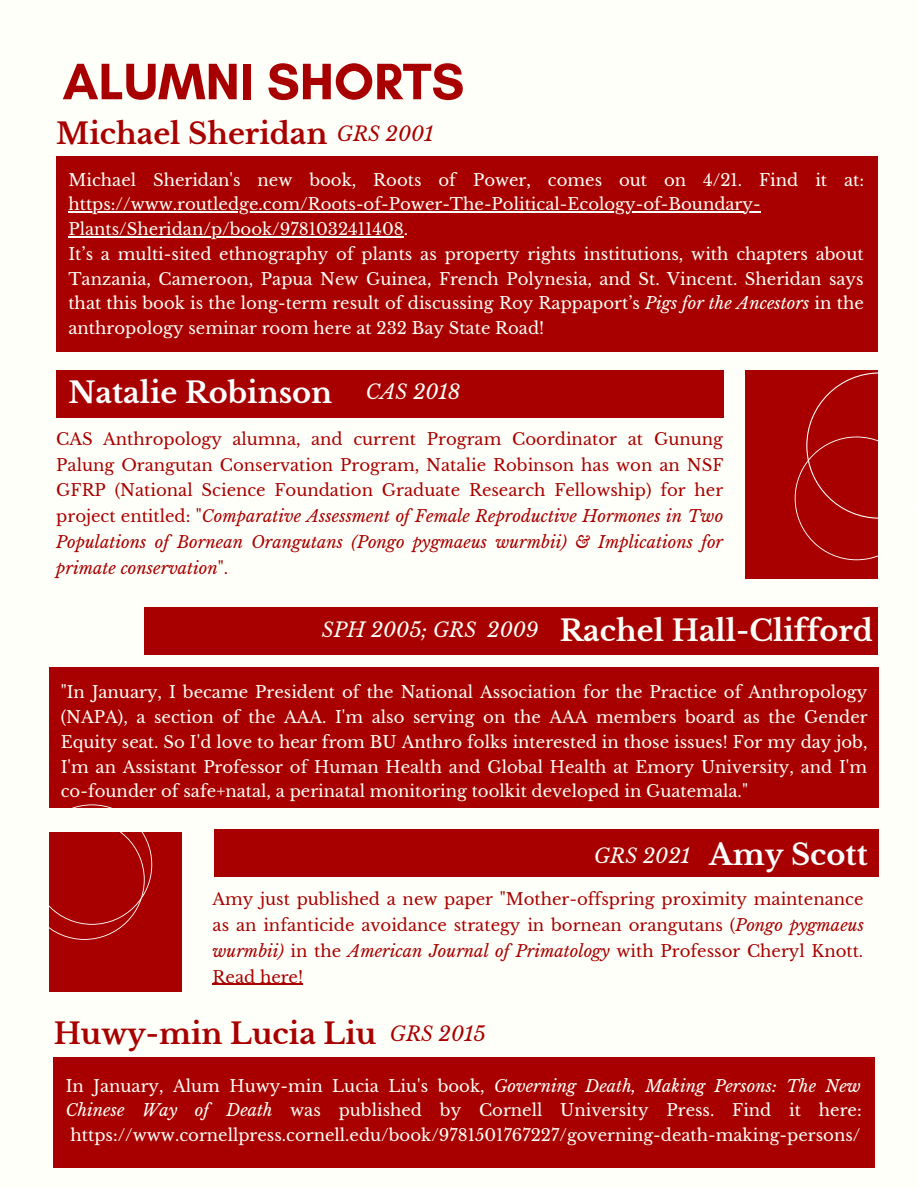
<style>
.page{position:relative;width:918px;height:1188px;background:#fffff9}
.page>*{position:absolute;margin:0;border:0;box-sizing:border-box;transform-origin:0 0}
.t1{font:700 52.2px "Glacial Indifference";color:#a80000}
.t2{font:700 28.95px "Libre Baskerville";color:#fff}
.t3{font:700 28.95px "Libre Baskerville";color:#a80000}
.t4{font:700 28.95px "Libre Baskerville";color:#fffff9}
.t5{font:italic 19.95px "Libre Baskerville";color:#fffff9}
.t6{font:italic 19.95px "Libre Baskerville";color:#a80000}
.t7{font:16.5px/24.8px "Libre Baskerville";color:#fffff9;text-align:justify}
.t8{font:16.5px/25.8px "Libre Baskerville";color:#a80000;text-align:justify}
.s1{font-style:italic}
.s2{font-weight:400;font-style:italic;font-size:19.95px;color:#fffff9}
</style>
<div class="page">
<div style="left:144px;top:607px;width:734px;height:47px;background:#a80000"></div>
<div style="left:49px;top:667px;width:830px;height:140px;background:#a80000"></div>
<div style="left:745px;top:370px;width:133px;height:208px;background:#a80000"></div>
<div style="left:56px;top:370px;width:667px;height:47px;background:#a80000"></div>
<div style="left:56px;top:157px;width:822px;height:195px;background:#a80000"></div>
<hr style="left:68px;top:211px;width:693px;height:2px;background:#fffff9">
<hr style="left:68px;top:236px;width:336px;height:1px;background:#fffff9">
<div style="left:54px;top:1057px;width:821px;height:111px;background:#a80000"></div>
<svg style="left:795px;top:372px;width:83px;height:188px"></svg>
<div style="left:49px;top:832px;width:133px;height:160px;background:#a80000"></div>
<hr style="left:213px;top:984px;width:90px;height:1px;background:#a80000">
<div style="left:215px;top:830px;width:664px;height:47px;background:#a80000"></div>
<svg style="left:49px;top:804px;width:103px;height:136px"></svg>
<h1 class="t1" style="left:62px;top:50px;width:403px">ALUMNI SHORTS</h1>
<h2 class="t3" style="left:56px;top:116px;width:273px">Michael Sheridan</h2>
<p class="t7" style="left:68px;top:167px;width:797px;text-align:left">Michael Sheridan's new book, Roots of Power, comes out on 4/21. Find it at: https://www.routledge.com/Roots-of-Power-The-Political-Ecology-of-Boundary-Plants/Sheridan/p/book/9781032411408.<br>It’s a multi-sited ethnography of plants as property rights institutions, with chapters about Tanzania, Cameroon, Papua New Guinea, French Polynesia, and St. Vincent. Sheridan says that this book is the long-term result of discussing Roy Rappaport’s <span class="s1">Pigs for the Ancestors</span> in the anthropology seminar room here at 232 Bay State Road!</p>
<p class="t6" style="left:337px;top:121px;width:98px">GRS 2001</p>
<h2 class="t2" style="left:68px;top:375px;width:394px">Natalie Robinson <span class="s2">CAS 2018</span></h2>
<p class="t8" style="left:56px;top:426px;width:669px">CAS Anthropology alumna, and current Program Coordinator at Gunung Palung Orangutan Conservation Program, Natalie Robinson has won an NSF GFRP (National Science Foundation Graduate Research Fellowship) for her project entitled: "<span class="s1">Comparative Assessment of Female Reproductive Hormones in Two Populations of Bornean Orangutans (Pongo pygmaeus wurmbii) &amp; Implications for primate conservation</span>".</p>
<p class="t5" style="left:322px;top:618px;width:218px">SPH 2005; GRS 2009</p>
<h2 class="t4" style="left:560px;top:613px;width:315px">Rachel Hall-Clifford</h2>
<p class="t7" style="left:61px;top:680px;width:808px">"In January, I became President of the National Association for the Practice of Anthropology (NAPA), a section of the AAA. I'm also serving on the AAA members board as the Gender Equity seat. So I'd love to hear from BU Anthro folks interested in those issues! For my day job, I'm an Assistant Professor of Human Health and Global Health at Emory University, and I'm co-founder of safe+natal, a perinatal monitoring toolkit developed in Guatemala."</p>
<h2 class="t2" style="left:594px;top:837px;width:275px"><span class="s2">GRS 2021</span> Amy Scott</h2>
<p class="t8" style="left:213px;top:886px;width:653px">Amy just published a new paper "Mother-offspring proximity maintenance as an infanticide avoidance strategy in bornean orangutans (<span class="s1">Pongo pygmaeus wurmbii)</span> in the <span class="s1">American Journal of Primatology</span> with Professor Cheryl Knott.<br>Read here!</p>
<h2 class="t3" style="left:54px;top:1016px;width:324px">Huwy-min Lucia Liu</h2>
<p class="t7" style="left:66px;top:1073px;width:797px">In January, Alum Huwy-min Lucia Liu's book, <span class="s1">Governing Death, Making Persons: The New Chinese Way of Death</span> was published by Cornell University Press. Find it here: https://www.cornellpress.cornell.edu/book/9781501767227/governing-death-making-persons/</p>
<p class="t6" style="left:390px;top:1022px;width:97px">GRS 2015</p>
</div>
